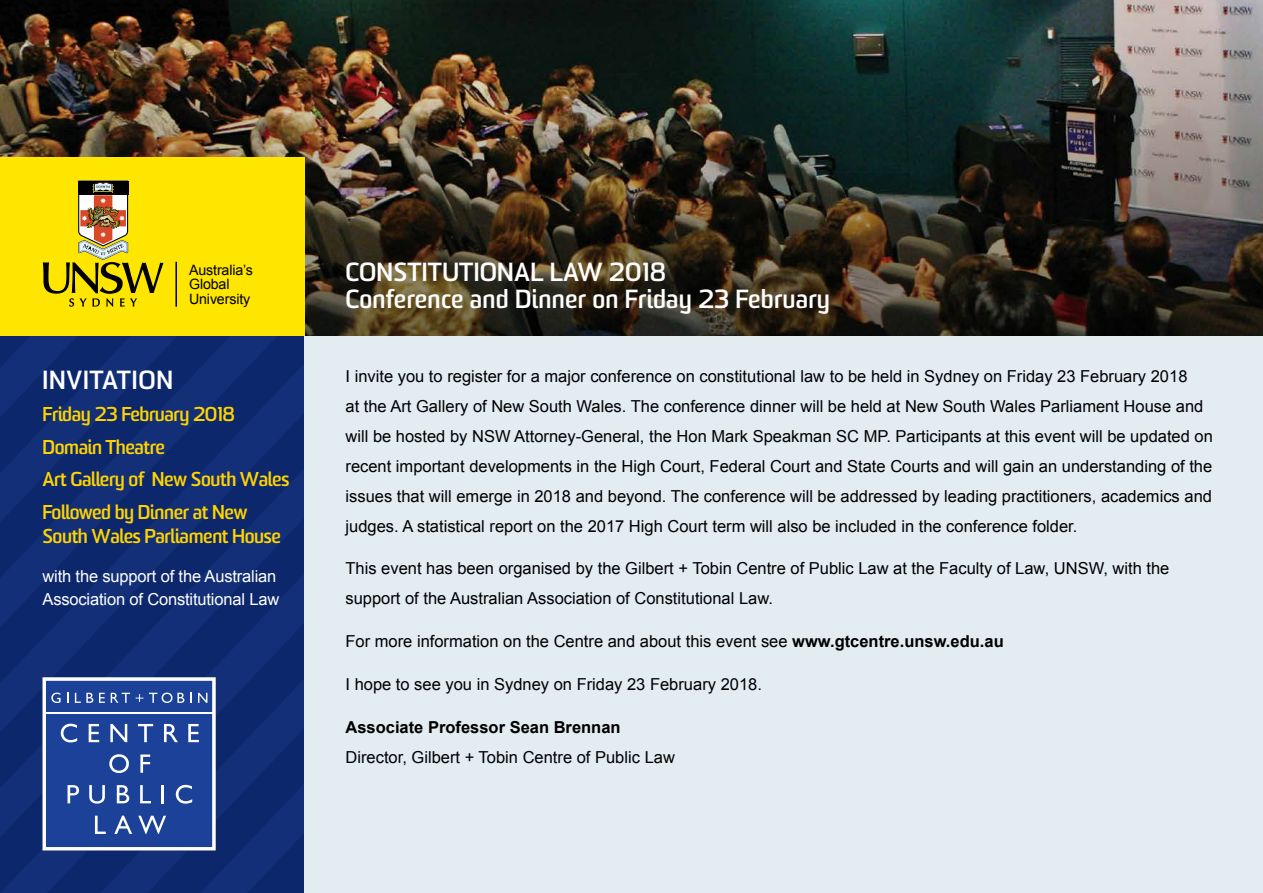
<style>
.page{position:relative;width:1263px;height:893px;background:#fff}
.page>*{position:absolute;margin:0;border:0;box-sizing:border-box;transform-origin:0 0}
.t1{font:700 25.5px "Sommet";letter-spacing:.01em;color:#fff}
.t2{font:700 25.5px "Sommet";letter-spacing:.03em;color:#fff}
.t3{font:700 19.5px/24px "Sommet";letter-spacing:-.02em;color:#ffd400}
.t4{font:16.5px/30px "Arial";color:#000}
.t5{font:16.5px/22.5px "Arial";letter-spacing:-.01em;color:#fff}
.t6{font:700 16.5px "Arial";color:#000}
.t7{font:14.25px "Arial";letter-spacing:-.01em;color:#000}
.s1{font-weight:700}
</style>
<div class="page">
<svg style="left:0;top:336px;width:305px;height:557px;fill:#0c276b"></svg>
<div style="left:305px;top:0;width:958px;height:893px;background:#e2ecf1"></div>
<svg style="left:47px;top:681px;width:165px;height:165px"></svg>
<hr style="left:46px;top:712px;width:167px;height:2px;background:#fff">
<div style="left:43px;top:677px;width:173px;height:173px;border:3px solid #fff"></div>
<img style="left:0;top:0;width:1263px;height:336px">
<div style="left:0;top:157px;width:305px;height:178px;background:#fee600"></div>
<svg style="left:43px;top:181px;width:120px;height:126px"></svg>
<hr style="left:175px;top:262px;width:2px;height:45px;background:#000">
<p class="t7" style="left:189px;top:260px;width:66px">Australia’s</p>
<p class="t7" style="left:189px;top:275px;width:42px">Global</p>
<p class="t7" style="left:189px;top:289px;width:63px">University</p>
<p class="t2" style="left:43px;top:364px;width:132px">INVITATION</p>
<p class="t3" style="left:43px;top:404px;width:194px">Friday 23 February 2018</p>
<p class="t3" style="left:43px;top:436px;width:124px">Domain Theatre</p>
<p class="t3" style="left:43px;top:469px;width:248px">Art Gallery of New South Wales</p>
<p class="t3" style="left:43px;top:501px;width:240px">Followed by Dinner at New<br>South Wales Parliament House</p>
<p class="t5" style="left:43px;top:565px;width:238px">with the support of the Australian<br>Association of Constitutional Law</p>
<p class="t1" style="left:345px;top:256px;width:322px">CONSTITUTIONAL LAW 2018</p>
<p class="t1" style="left:345px;top:283px;width:486px">Conference and Dinner on Friday 23 February</p>
<p class="t4" style="left:345px;top:361px;width:869px">I invite you to register for a major conference on constitutional law to be held in Sydney on Friday 23 February 2018<br>at the Art Gallery of New South Wales. The conference dinner will be held at New South Wales Parliament House and will be hosted by NSW Attorney-General, the Hon Mark Speakman SC MP. Participants at this event will be updated on recent important developments in the High Court, Federal Court and State Courts and will gain an understanding of the issues that will emerge in 2018 and beyond. The conference will be addressed by leading practitioners, academics and judges. A statistical report on the 2017 High Court term will also be included in the conference folder.</p>
<p class="t4" style="left:345px;top:554px;width:825px">This event has been organised by the Gilbert + Tobin Centre of Public Law at the Faculty of Law, UNSW, with the support of the Australian Association of Constitutional Law.</p>
<p class="t4" style="left:345px;top:627px;width:660px">For more information on the Centre and about this event see <span class="s1">www.gtcentre.unsw.edu.au</span></p>
<p class="t4" style="left:345px;top:669px;width:418px">I hope to see you in Sydney on Friday 23 February 2018.</p>
<p class="t6" style="left:345px;top:716px;width:277px">Associate Professor Sean Brennan</p>
<p class="t4" style="left:345px;top:742px;width:331px">Director, Gilbert + Tobin Centre of Public Law</p>
</div>
